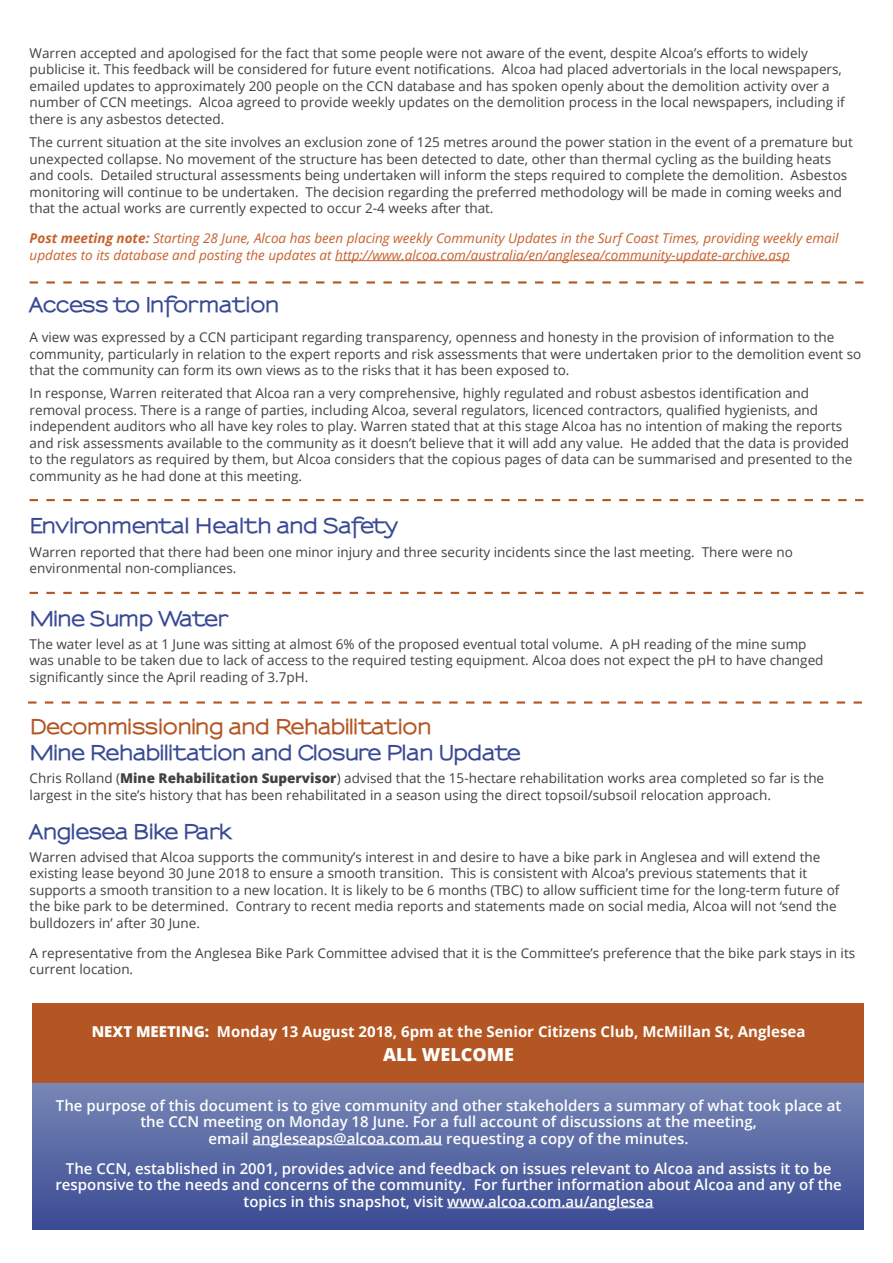
<style>
.page{position:relative;width:893px;height:1263px;background:#fff}
.page>*{position:absolute;margin:0;border:0;box-sizing:border-box;transform-origin:0 0}
.t1{font:800 19.5px "Sansumi";color:#394a94}
.t2{font:800 19.5px "Sansumi";color:#b35623}
.t3{font:800 19.5px "Sansumi";letter-spacing:-.02em;color:#394a94}
.t4{font:800 18px "Open Sans";color:#fff}
.t5{font:600 15px/16.5px "Open Sans";color:#fff;text-align:center}
.t6{font:700 15px "Open Sans";color:#fff}
.t7{font:13.5px/16.5px "Open Sans";color:#414042}
.t8{font:italic 13.5px/16.5px "Open Sans";color:#c8612d}
.s1{font-weight:700}
.s2{font-weight:800}
</style>
<div class="page">
<svg style="left:32px;top:1082px;width:831px;height:147px;background:#5968a3"></svg>
<div style="left:32px;top:1003px;width:831px;height:79px;background:#b35623"></div>
<hr style="left:253px;top:1144px;width:189px;height:1px;background:#fff">
<hr style="left:447px;top:1207px;width:207px;height:1px;background:#fff">
<svg style="left:30px;top:281px;width:833px;height:3px"></svg>
<hr style="left:335px;top:260px;width:455px;height:1px;background:#c8612d">
<svg style="left:30px;top:499px;width:833px;height:2px"></svg>
<svg style="left:30px;top:592px;width:833px;height:2px"></svg>
<svg style="left:28px;top:701px;width:834px;height:3px"></svg>
<p class="t7" style="left:30px;top:44px;width:817px">Warren accepted and apologised for the fact that some people were not aware of the event, despite Alcoa’s efforts to widely publicise it. This feedback will be considered for future event notifications. Alcoa had placed advertorials in the local newspapers, emailed updates to approximately 200 people on the CCN database and has spoken openly about the demolition activity over a number of CCN meetings. Alcoa agreed to provide weekly updates on the demolition process in the local newspapers, including if there is any asbestos detected.</p>
<p class="t7" style="left:30px;top:134px;width:825px">The current situation at the site involves an exclusion zone of 125 metres around the power station in the event of a premature but unexpected collapse. No movement of the structure has been detected to date, other than thermal cycling as the building heats and cools. Detailed structural assessments being undertaken will inform the steps required to complete the demolition. Asbestos monitoring will continue to be undertaken. The decision regarding the preferred methodology will be made in coming weeks and that the actual works are currently expected to occur 2-4 weeks after that.</p>
<p class="t8" style="left:30px;top:230px;width:811px"><span class="s1">Post meeting note:</span> Starting 28 June, Alcoa has been placing weekly Community Updates in the Surf Coast Times, providing weekly email updates to its database and posting the updates at http://www.alcoa.com/australia/en/anglesea/community-update-archive.asp</p>
<h1 class="t1" style="left:30px;top:293px;width:251px">Access to Information</h1>
<p class="t7" style="left:30px;top:329px;width:833px">A view was expressed by a CCN participant regarding transparency, openness and honesty in the provision of information to the community, particularly in relation to the expert reports and risk assessments that were undertaken prior to the demolition event so that the community can form its own views as to the risks that it has been exposed to.</p>
<p class="t7" style="left:30px;top:385px;width:824px">In response, Warren reiterated that Alcoa ran a very comprehensive, highly regulated and robust asbestos identification and removal process. There is a range of parties, including Alcoa, several regulators, licenced contractors, qualified hygienists, and independent auditors who all have key roles to play. Warren stated that at this stage Alcoa has no intention of making the reports and risk assessments available to the community as it doesn’t believe that it will add any value. He added that the data is provided to the regulators as required by them, but Alcoa considers that the copious pages of data can be summarised and presented to the community as he had done at this meeting.</p>
<h1 class="t1" style="left:30px;top:514px;width:369px">Environmental Health and Safety</h1>
<p class="t7" style="left:30px;top:543px;width:765px">Warren reported that there had been one minor injury and three security incidents since the last meeting. There were no environmental non-compliances.</p>
<h1 class="t3" style="left:30px;top:607px;width:201px">Mine Sump Water</h1>
<p class="t7" style="left:30px;top:635px;width:795px">The water level as at 1 June was sitting at almost 6% of the proposed eventual total volume. A pH reading of the mine sump was unable to be taken due to lack of access to the required testing equipment. Alcoa does not expect the pH to have changed significantly since the April reading of 3.7pH.</p>
<h1 class="t2" style="left:30px;top:715px;width:403px">Decommissioning and Rehabilitation</h1>
<h1 class="t1" style="left:30px;top:741px;width:492px">Mine Rehabilitation and Closure Plan Update</h1>
<p class="t7" style="left:30px;top:770px;width:796px">Chris Rolland (<span class="s2">Mine Rehabilitation Supervisor</span>) advised that the 15-hectare rehabilitation works area completed so far is the largest in the site’s history that has been rehabilitated in a season using the direct topsoil/subsoil relocation approach.</p>
<h1 class="t1" style="left:30px;top:820px;width:203px">Anglesea Bike Park</h1>
<p class="t7" style="left:30px;top:848px;width:811px">Warren advised that Alcoa supports the community’s interest in and desire to have a bike park in Anglesea and will extend the existing lease beyond 30 June 2018 to ensure a smooth transition. This is consistent with Alcoa’s previous statements that it supports a smooth transition to a new location. It is likely to be 6 months (TBC) to allow sufficient time for the long-term future of the bike park to be determined. Contrary to recent media reports and statements made on social media, Alcoa will not ‘send the bulldozers in’ after 30 June.</p>
<p class="t7" style="left:30px;top:944px;width:827px">A representative from the Anglesea Bike Park Committee advised that it is the Committee’s preference that the bike park stays in its current location.</p>
<p class="t6" style="left:92px;top:1021px;width:715px"><span class="s2">Next meeting:</span> Monday 13 August 2018, 6pm at the Senior Citizens Club, McMillan St, Anglesea</p>
<h2 class="t4" style="left:383px;top:1041px;width:118px">ALL WELCOME</h2>
<p class="t5" style="left:56px;top:1097px;width:787px">The purpose of this document is to give community and other stakeholders a summary of what took place at the CCN meeting on Monday 18 June. For a full account of discussions at the meeting,<br>email angleseaps@alcoa.com.au requesting a copy of the minutes.</p>
<p class="t5" style="left:55px;top:1160px;width:788px">The CCN, established in 2001, provides advice and feedback on issues relevant to Alcoa and assists it to be responsive to the needs and concerns of the community. For further information about Alcoa and any of the topics in this snapshot, visit www.alcoa.com.au/anglesea</p>
</div>
